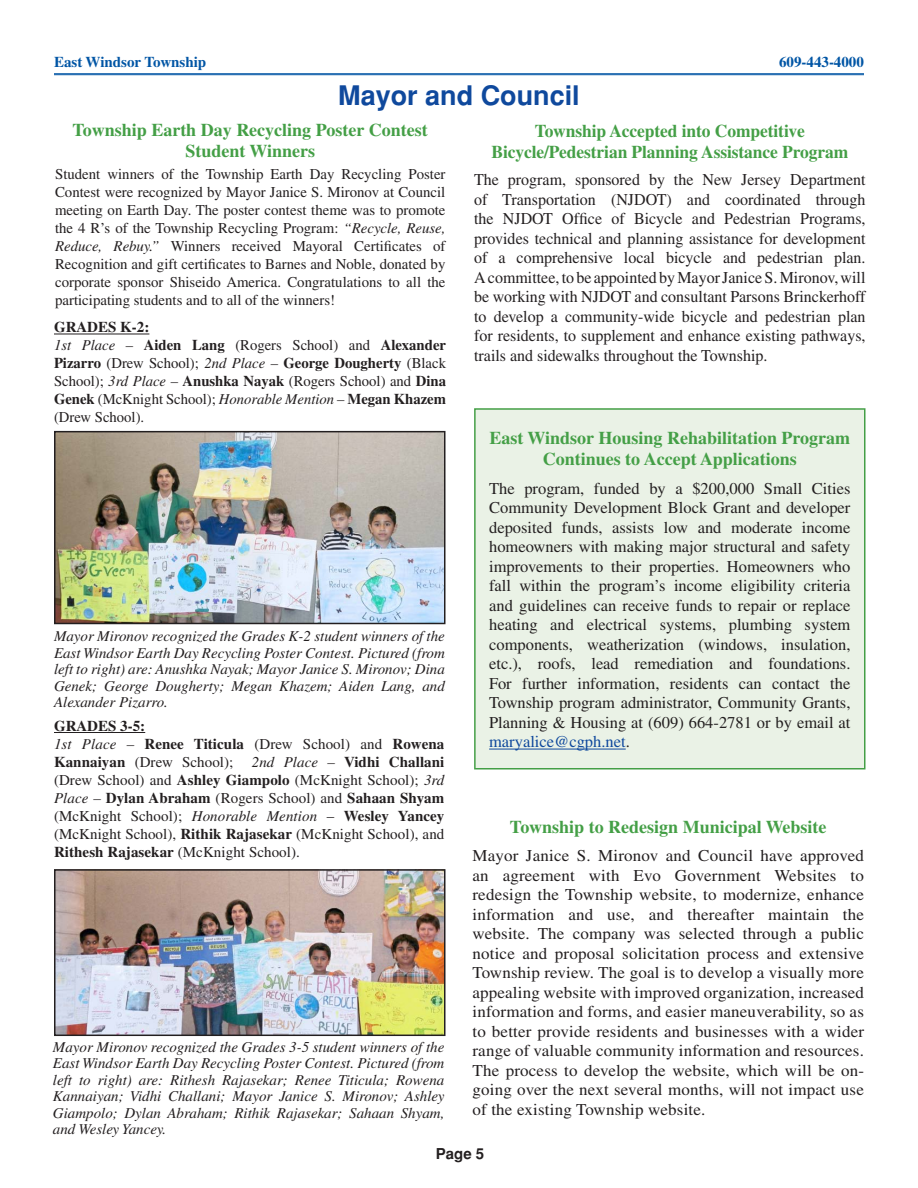
<style>
.page{position:relative;width:918px;height:1188px;background:#fff}
.page>*{position:absolute;margin:0;border:0;box-sizing:border-box;transform-origin:0 0}
.t1{font:700 27px "Helvetica";color:#0f499d}
.t2{font:700 18px/21px "Times";color:#449f46;text-align:center}
.t3{font:16.5px/19.5px "Times";color:#231f20;text-align:justify}
.t4{font:15px/18px "Times";color:#231f20}
.t5{font:italic 15px/16.5px "Times";color:#231f20;text-align:justify}
.t6{font:700 15px "Times";color:#0155a5}
.t7{font:700 15px "Times";color:#231f20}
.t8{font:700 15px "Helvetica";color:#231f20}
.s1{font-style:italic}
.s2{font-weight:700}
.s3{color:#0f499d}
</style>
<div class="page">
<hr style="left:54px;top:73px;width:810px;height:1px;background:#0155a5">
<hr style="left:54px;top:74px;width:810px;height:1px;background:#0155a5">
<div style="left:475px;top:409px;width:390px;height:360px;background:#eaf2e6"></div>
<hr style="left:489px;top:749px;width:137px;height:1px;background:#0f499d">
<div style="left:474px;top:408px;width:392px;height:362px;border:2px solid #449f46"></div>
<hr style="left:54px;top:334px;width:95px;height:1px;background:#231f20">
<img style="left:57px;top:434px;width:386px;height:187px">
<div style="left:54px;top:431px;width:392px;height:193px;border:2px solid #231f20"></div>
<hr style="left:54px;top:732px;width:91px;height:1px;background:#231f20">
<img style="left:57px;top:872px;width:386px;height:161px">
<div style="left:54px;top:869px;width:392px;height:167px;border:2px solid #231f20"></div>
<p class="t6" style="left:54px;top:53px;width:154px">East Windsor Township</p>
<p class="t6" style="left:779px;top:53px;width:86px">609-443-4000</p>
<h1 class="t1" style="left:338px;top:80px;width:243px">Mayor and Council</h1>
<p class="t2" style="left:492px;top:120px;width:358px">Township Accepted into Competitive<br>Bicycle/Pedestrian Planning Assistance Program</p>
<p class="t3" style="left:474px;top:170px;width:393px">The program, sponsored by the New Jersey Department of Transportation (NJDOT) and coordinated through the NJDOT Office of Bicycle and Pedestrian Programs, provides technical and planning assistance for development of a comprehensive local bicycle and pedestrian plan.<br>A committee, to be appointed by Mayor Janice S. Mironov, will be working with NJDOT and consultant Parsons Brinckerhoff to develop a community-wide bicycle and pedestrian plan for residents, to supplement and enhance existing pathways, trails and sidewalks throughout the Township.</p>
<p class="t2" style="left:73px;top:119px;width:357px">Township Earth Day Recycling Poster Contest<br>Student Winners</p>
<p class="t4" style="left:55px;top:165px;width:392px;text-align:justify">Student winners of the Township Earth Day Recycling Poster Contest were recognized by Mayor Janice S. Mironov at Council meeting on Earth Day. The poster contest theme was to promote the 4 R’s of the Township Recycling Program: <span class="s1">“Recycle, Reuse, Reduce, Rebuy.”</span> Winners received Mayoral Certificates of Recognition and gift certificates to Barnes and Noble, donated by corporate sponsor Shiseido America. Congratulations to all the participating students and to all of the winners!</p>
<p class="t4" style="left:54px;top:318px;width:394px;text-indent:44px"><span class="s2">ES K-2:<br></span><span class="s1">1st Place –</span> <span class="s2">Aiden Lang</span> (Rogers School) and <span class="s2">Alexander Pizarro</span> (Drew School); <span class="s1">2nd Place –</span> <span class="s2">George Dougherty</span> (Black School); <span class="s1">3rd Place –</span> <span class="s2">Anushka Nayak</span> (Rogers School) and <span class="s2">Dina Genek</span> (McKnight School); <span class="s1">Honorable Mention –</span> <span class="s2">Megan Khazem </span>(Drew School).</p>
<p class="t7" style="left:54px;top:318px;width:24px">GRAD</p>
<p class="t5" style="left:54px;top:628px;width:392px">Mayor Mironov recognized the Grades K-2 student winners of the East Windsor Earth Day Recycling Poster Contest. Pictured (from left to right) are: Anushka Nayak; Mayor Janice S. Mironov; Dina Genek; George Dougherty; Megan Khazem; Aiden Lang, and Alexander Pizarro.</p>
<p class="t7" style="left:54px;top:717px;width:24px">GRAD</p>
<p class="t4" style="left:54px;top:717px;width:392px;text-indent:44px"><span class="s2">ES 3-5:<br></span><span class="s1">1st Place –</span> <span class="s2">Renee Titicula</span> (Drew School) and <span class="s2">Rowena Kannaiyan</span> (Drew School); <span class="s1">2nd Place –</span> <span class="s2">Vidhi Challani </span>(Drew School) and <span class="s2">Ashley Giampolo</span> (McKnight School); <span class="s1">3rd Place –</span> <span class="s2">Dylan Abraham</span> (Rogers School) and <span class="s2">Sahaan Shyam </span>(McKnight School); <span class="s1">Honorable Mention</span> – <span class="s2">Wesley Yancey </span>(McKnight School), <span class="s2">Rithik Rajasekar</span> (McKnight School), and <span class="s2">Rithesh Rajasekar</span> (McKnight School).</p>
<p class="t5" style="left:53px;top:1039px;width:393px">Mayor Mironov recognized the Grades 3-5 student winners of the East Windsor Earth Day Recycling Poster Contest. Pictured (from left to right) are: Rithesh Rajasekar; Renee Titicula; Rowena Kannaiyan; Vidhi Challani; Mayor Janice S. Mironov; Ashley Giampolo; Dylan Abraham; Rithik Rajasekar; Sahaan Shyam, and Wesley Yancey.</p>
<p class="t2" style="left:489px;top:427px;width:362px">East Windsor Housing Rehabilitation Program<br>Continues to Accept Applications</p>
<p class="t3" style="left:489px;top:479px;width:363px">The program, funded by a $200,000 Small Cities Community Development Block Grant and developer deposited funds, assists low and moderate income homeowners with making major structural and safety improvements to their properties. Homeowners who fall within the program’s income eligibility criteria and guidelines can receive funds to repair or replace heating and electrical systems, plumbing system components, weatherization (windows, insulation, etc.), roofs, lead remediation and foundations.<br>For further information, residents can contact the Township program administrator, Community Grants, Planning &amp; Housing at (609) 664-2781 or by email at <span class="s3">maryalice@cgph.net</span>.</p>
<p class="t2" style="left:510px;top:816px;width:318px">Township to Redesign Municipal Website</p>
<p class="t3" style="left:472px;top:846px;width:393px">Mayor Janice S. Mironov and Council have approved an agreement with Evo Government Websites to redesign the Township website, to modernize, enhance information and use, and thereafter maintain the website. The company was selected through a public notice and proposal solicitation process and extensive Township review. The goal is to develop a visually more appealing website with improved organization, increased information and forms, and easier maneuverability, so as to better provide residents and businesses with a wider range of valuable community information and resources.<br>The process to develop the website, which will be on&shy;going over the next several months, will not impact use of the existing Township website.</p>
<p class="t8" style="left:436px;top:1145px;width:50px">Page 5</p>
</div>
